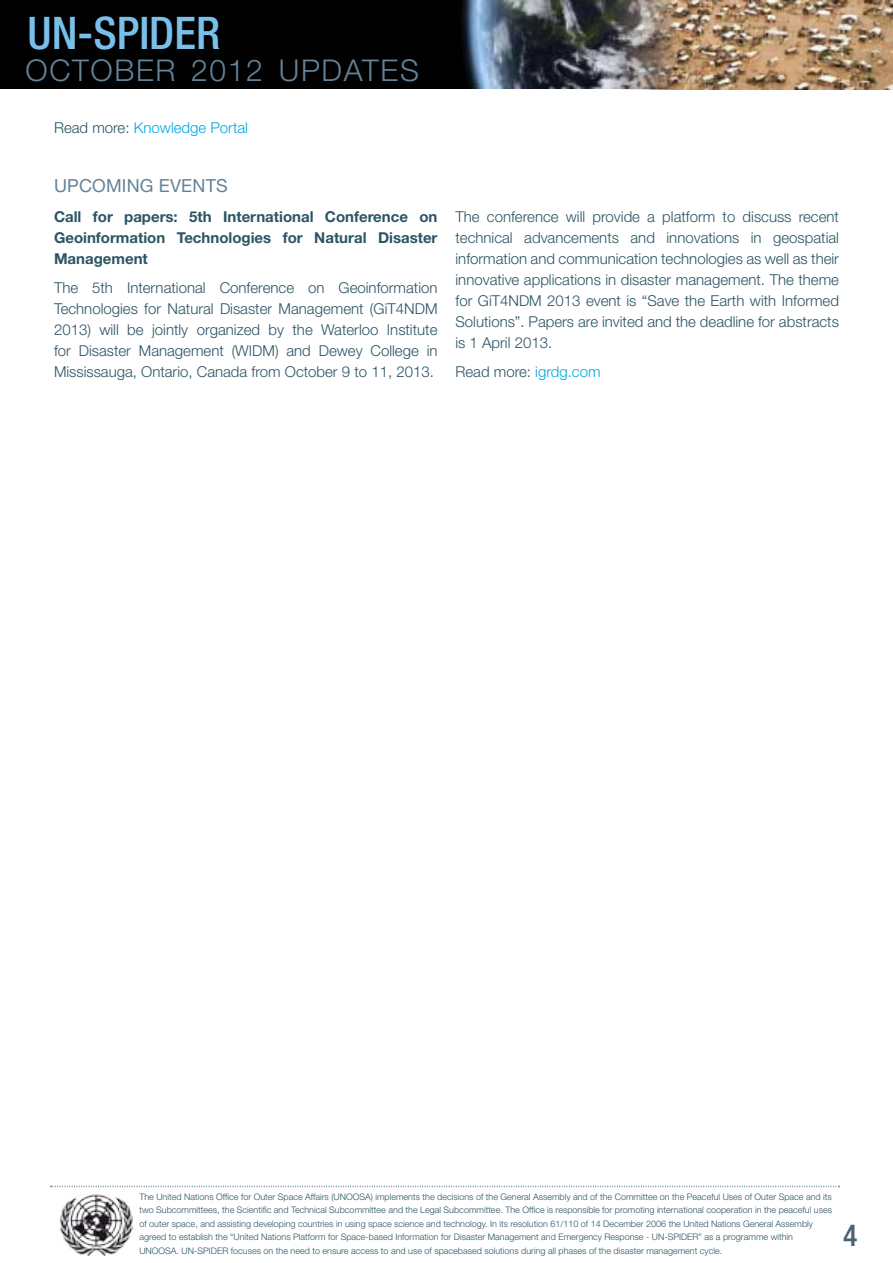
<style>
.page{position:relative;width:893px;height:1263px;background:#fff}
.page>*{position:absolute;margin:0;border:0;box-sizing:border-box;transform-origin:0 0}
.t1{font:500 condensed 45px "Helvetica Neue";color:#79bfea}
.t2{font:300 30px "Helvetica Neue";letter-spacing:.055em;color:#648399}
.t3{font:500 condensed 30px "Helvetica Neue";color:#496274}
.t4{font:18px "Helvetica Neue";letter-spacing:.01em;color:#648399}
.t5{font:300 15px/21px "Helvetica Neue";color:#2b5464;text-align:justify}
.t6{font:700 15px/21px "Helvetica Neue";color:#2b5464;text-align:justify}
.t7{font:300 15px "Helvetica Neue";color:#00a7e1}
.t8{font:300 9px/13.5px "Helvetica Neue";color:#2b5464}
.s1{color:#2b5464}
.s2{color:#00a7e1}
</style>
<div class="page">
<img style="left:435px;top:0;width:160px;height:89px">
<div style="left:0;top:0;width:435px;height:89px;background:#000"></div>
<img style="left:595px;top:0;width:298px;height:90px">
<svg style="left:51px;top:1186px;width:789px;height:1px"></svg>
<img style="left:60px;top:1194px;width:73px;height:62px">
<h1 class="t1" style="left:28px;top:6px;width:194px">UN-SPIDER</h1>
<h2 class="t2" style="left:26px;top:52px;width:23px">october</h2>
<h2 class="t2" style="left:191px;top:52px;width:130px">2012 Updates</h2>
<h3 class="t7" style="left:54px;top:118px;width:195px"><span class="s1">Read more:</span> Knowledge Portal</h3>
<h3 class="t4" style="left:54px;top:175px;width:174px">UPCOMIN G EVENTS</h3>
<h3 class="t6" style="left:54px;top:205px;width:385px">Call for papers: 5th International Conference on Geoinformation Technologies for Natural Disaster Management</h3>
<p class="t5" style="left:54px;top:277px;width:385px">The 5th International Conference on Geoinformation Technologies for Natural Disaster Management (GiT4NDM 2013) will be jointly organized by the Waterloo Institute for Disaster Management (WIDM) and Dewey College in Mississauga, Ontario, Canada from October 9 to 11, 2013.</p>
<p class="t5" style="left:455px;top:205px;width:385px">The conference will provide a platform to discuss recent technical advancements and innovations in geospatial information and communication technologies as well as their innovative applications in disaster management. The theme for GiT4NDM 2013 event is “Save the Earth with Informed Solutions”. Papers are invited and the deadline for abstracts is 1 April 2013.</p>
<h3 class="t5" style="left:455px;top:361px;width:147px">Read more: <span class="s2">igrdg.com</span></h3>
<p class="t8" style="left:139px;top:1190px;width:694px">The United Nations Office for Outer Space Affairs (UNOOSA) implements the decisions of the General Assembly and of the Committee on the Peaceful Uses of Outer Space and its two Subcommittees, the Scientific and Technical Subcommittee and the Legal Subcommittee. The Office is responsible for promoting international cooperation in the peaceful uses of outer space, and assisting developing countries in using space science and technology. In its resolution 61/110 of 14 December 2006 the United Nations General Assembly agreed to establish the “United Nations Platform for Space-based Information for Disaster Management and Emergency Response - UN-SPIDER” as a programme within UNOOSA. UN-SPIDER focuses on the need to ensure access to and use of spacebased solutions during all phases of the disaster management cycle.</p>
<h2 class="t3" style="left:843px;top:1217px;width:16px">4</h2>
</div>
